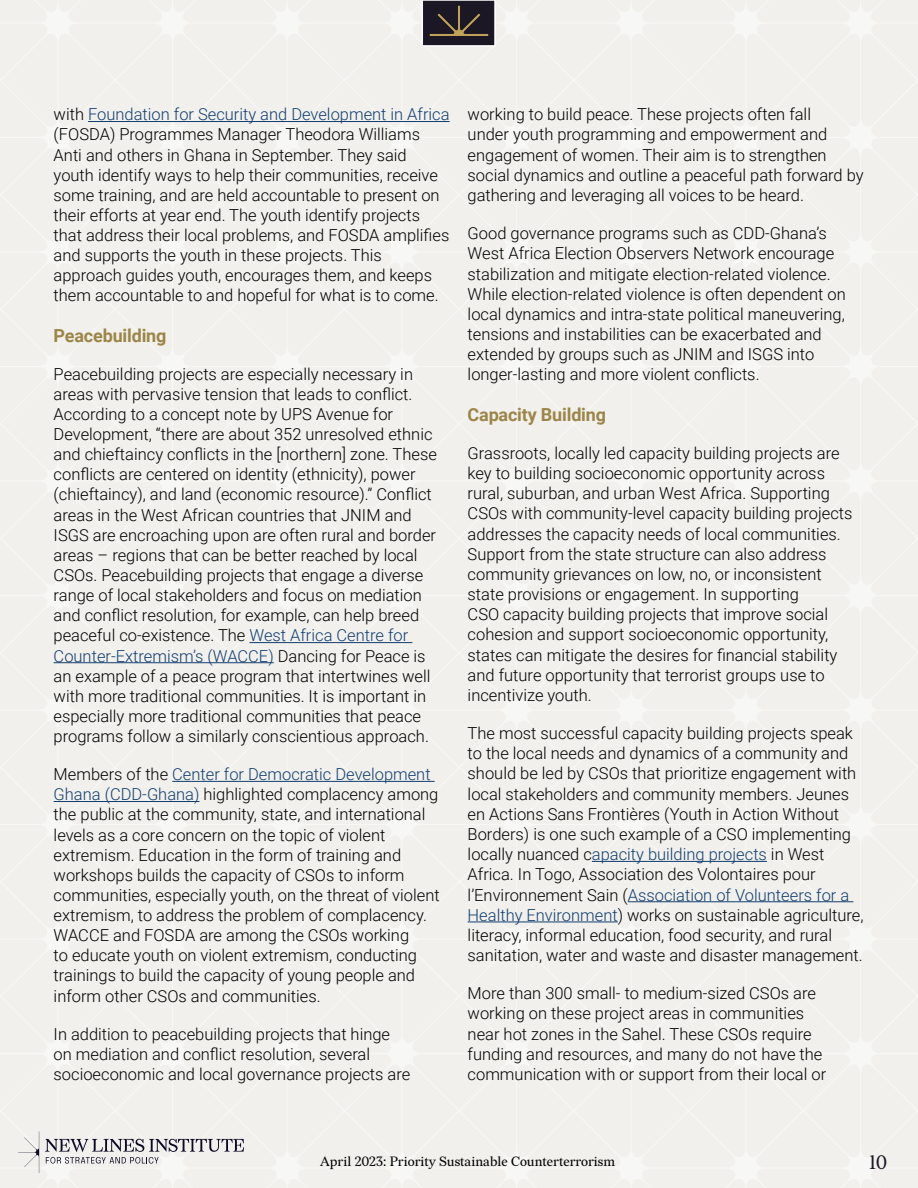
<style>
.page{position:relative;width:918px;height:1188px;background:#f1f0ec}
.page>*{position:absolute;margin:0;border:0;box-sizing:border-box;transform-origin:0 0}
.t1{font:19.5px "Redaction";color:#1b1725}
.t2{font:700 18px "Roboto";letter-spacing:-.01em;color:#9c8548}
.t3{font:300 16.5px/20.1px "Roboto";color:#000}
.t4{font:13.5px "Redaction";color:#000}
.s1{color:#123e70}
</style>
<div class="page">
<hr style="left:88px;top:121px;width:362px;height:1px;background:#123e70">
<hr style="left:249px;top:642px;width:163px;height:1px;background:#123e70">
<hr style="left:54px;top:662px;width:220px;height:1px;background:#123e70">
<hr style="left:172px;top:781px;width:263px;height:1px;background:#123e70">
<hr style="left:54px;top:801px;width:145px;height:1px;background:#123e70">
<hr style="left:592px;top:861px;width:175px;height:1px;background:#123e70">
<hr style="left:628px;top:902px;width:225px;height:1px;background:#123e70">
<hr style="left:468px;top:922px;width:150px;height:1px;background:#123e70">
<div style="left:422px;top:0;width:73px;height:46px;background:#1b1725"></div>
<div style="left:422px;top:0;width:74px;height:47px;border:2px solid #fff"></div>
<svg style="left:429px;top:5px;width:60px;height:31px"></svg>
<svg style="left:18px;top:1131px;width:21px;height:42px"></svg>
<svg style="left:45px;top:1139px;width:199px;height:25px;background:#c5c4c6"></svg>
<p class="t3" style="left:54px;top:104px;width:397px">with <span class="s1">Foundation for Security and Development in Africa </span>(FOSDA) Programmes Manager Theodora Williams Anti and others in Ghana in September. They said youth identify ways to help their communities, receive some training, and are held accountable to present on their efforts at year end. The youth identify projects that address their local problems, and FOSDA amplifies and supports the youth in these projects. This approach guides youth, encourages them, and keeps them accountable to and hopeful for what is to come.</p>
<p class="t2" style="left:54px;top:323px;width:114px">Peacebuilding</p>
<p class="t3" style="left:54px;top:363px;width:385px">Peacebuilding projects are especially necessary in areas with pervasive tension that leads to conflict.<br>According to a concept note by UPS Avenue for Development, “there are about 352 unresolved ethnic and chieftaincy conflicts in the [northern] zone. These conflicts are centered on identity (ethnicity), power (chieftaincy), and land (economic resource).” Conflict areas in the West African countries that JNIM and ISGS are encroaching upon are often rural and border areas – regions that can be better reached by local CSOs. Peacebuilding projects that engage a diverse range of local stakeholders and focus on mediation and conflict resolution, for example, can help breed peaceful co-existence. The <span class="s1">West Africa Centre for Counter-Extremism’s (WACCE)</span> Dancing for Peace is an example of a peace program that intertwines well with more traditional communities. It is important in especially more traditional communities that peace programs follow a similarly conscientious approach.</p>
<p class="t3" style="left:54px;top:764px;width:388px">Members of the <span class="s1">Center for Democratic Development Ghana (CDD-Ghana)</span> highlighted complacency among the public at the community, state, and international levels as a core concern on the topic of violent extremism. Education in the form of training and workshops builds the capacity of CSOs to inform communities, especially youth, on the threat of violent extremism, to address the problem of complacency.<br>WACCE and FOSDA are among the CSOs working<br>to educate youth on violent extremism, conducting trainings to build the capacity of young people and inform other CSOs and communities.</p>
<p class="t3" style="left:54px;top:1023px;width:358px">In addition to peacebuilding projects that hinge on mediation and conflict resolution, several socioeconomic and local governance projects are</p>
<p class="t3" style="left:468px;top:104px;width:397px">working to build peace. These projects often fall<br>under youth programming and empowerment and engagement of women. Their aim is to strengthen social dynamics and outline a peaceful path forward by gathering and leveraging all voices to be heard.</p>
<p class="t3" style="left:468px;top:223px;width:380px">Good governance programs such as CDD-Ghana’s West Africa Election Observers Network encourage stabilization and mitigate election-related violence.<br>While election-related violence is often dependent on local dynamics and intra-state political maneuvering, tensions and instabilities can be exacerbated and extended by groups such as JNIM and ISGS into longer-lasting and more violent conflicts.</p>
<p class="t2" style="left:468px;top:402px;width:140px">Capacity Building</p>
<p class="t3" style="left:468px;top:442px;width:386px">Grassroots, locally led capacity building projects are key to building socioeconomic opportunity across rural, suburban, and urban West Africa. Supporting CSOs with community-level capacity building projects addresses the capacity needs of local communities.<br>Support from the state structure can also address community grievances on low, no, or inconsistent state provisions or engagement. In supporting<br>CSO capacity building projects that improve social cohesion and support socioeconomic opportunity, states can mitigate the desires for financial stability and future opportunity that terrorist groups use to incentivize youth.</p>
<p class="t3" style="left:468px;top:723px;width:398px">The most successful capacity building projects speak to the local needs and dynamics of a community and should be led by CSOs that prioritize engagement with local stakeholders and community members. Jeunes en Actions Sans Frontières (Youth in Action Without Borders) is one such example of a CSO implementing locally nuanced c<span class="s1">apacity building projects</span> in West Africa. In Togo, Association des Volontaires pour l’Environnement Sain (<span class="s1">Association of Volunteers for a Healthy Environment</span>) works on sustainable agriculture, literacy, informal education, food security, and rural sanitation, water and waste and disaster management.</p>
<p class="t3" style="left:468px;top:983px;width:360px">More than 300 small- to medium-sized CSOs are working on these project areas in communities near hot zones in the Sahel. These CSOs require funding and resources, and many do not have the communication with or support from their local or</p>
<p class="t4" style="left:320px;top:1153px;width:296px">April 2023: Priority Sustainable Counterterrorism</p>
<p class="t1" style="left:869px;top:1150px;width:20px">10</p>
</div>
